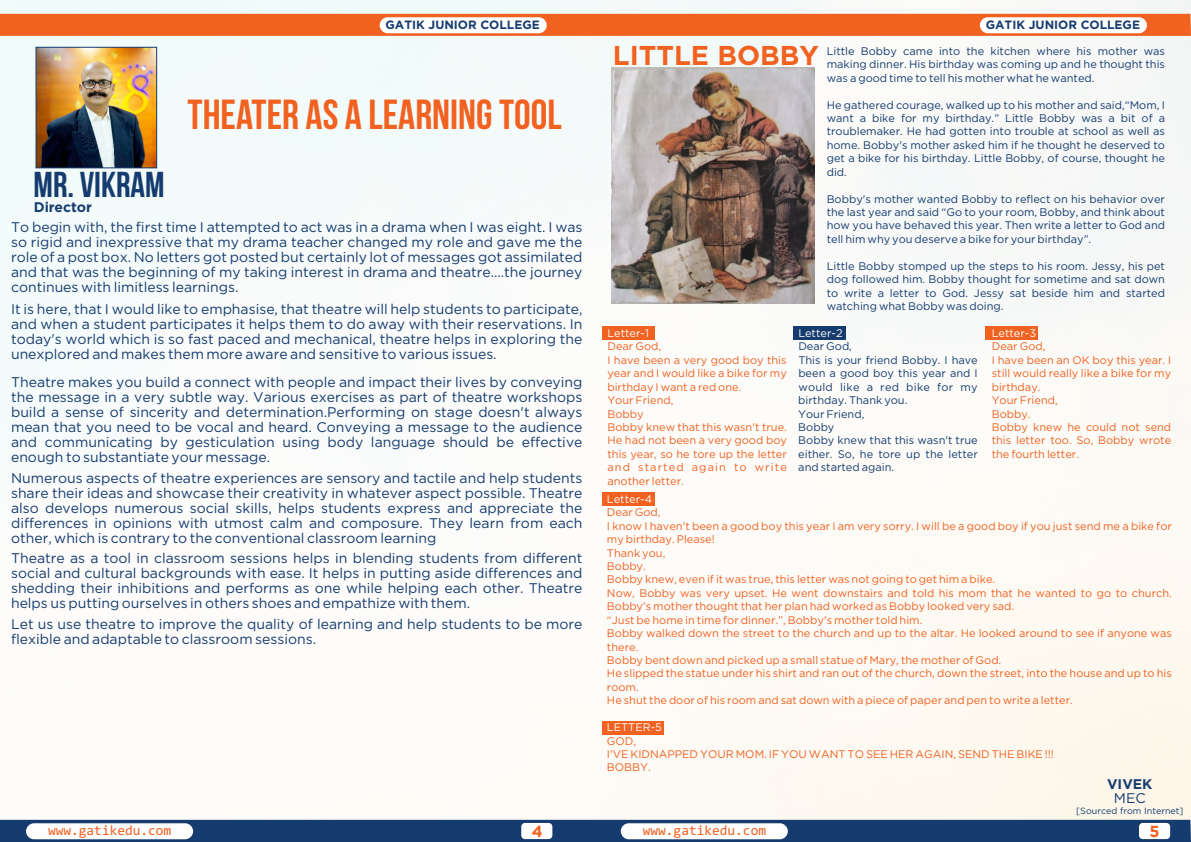
<style>
.page{position:relative;width:1191px;height:842px;background:#fff}
.page>*{position:absolute;margin:0;border:0;box-sizing:border-box;transform-origin:0 0}
.t1{font:42px "Bebas Neue";color:#f16221}
.t2{font:36px "Bebas Neue";color:#163c6f}
.t3{font:700 27.2px "Gotham";color:#f16221}
.t4{font:700 16px "Gotham";color:#f16221}
.t5{font:14px/15px "Gotham";color:#163c6f;text-align:justify}
.t6{font:14px "Consolas";color:#f16221}
.t7{font:700 14px "Gotham";color:#163c6f}
.t8{font:700 12px "Gotham";color:#163c6f}
.t9{font:11px/13.4px "Gotham";color:#f16221}
.t10{font:11px/13.4px "Gotham";color:#163c6f;text-align:justify}
.t11{font:11px "Gotham";color:#fff}
.t12{font:9px "Gotham";color:#163c6f}
</style>
<div class="page">
<img style="left:0;top:0;width:1191px;height:820px">
<svg style="left:0;top:14px;width:1191px;height:22px;background:#f16323"></svg>
<div style="left:0;top:820px;width:1191px;height:22px;background:#163c6f"></div>
<div style="left:380px;top:17px;width:167px;height:16px;background:#fff;border-radius:8px"></div>
<div style="left:26px;top:823px;width:167px;height:16px;background:#fff;border-radius:8px"></div>
<div style="left:621px;top:823px;width:167px;height:16px;background:#fff;border-radius:8px"></div>
<div style="left:980px;top:17px;width:167px;height:16px;background:#fff;border-radius:8px"></div>
<div style="left:602px;top:721px;width:61px;height:13px;background:#f16221"></div>
<div style="left:602px;top:492px;width:52px;height:13px;background:#f16221"></div>
<div style="left:985px;top:326px;width:52px;height:13px;background:#f16221"></div>
<div style="left:602px;top:326px;width:52px;height:13px;background:#f16221"></div>
<div style="left:793px;top:326px;width:52px;height:13px;background:#163c6f"></div>
<img style="left:38px;top:49px;width:117px;height:117px">
<div style="left:36px;top:47px;width:121px;height:121px;border:1px solid #163c6f"></div>
<img style="left:612px;top:68px;width:203px;height:235px">
<div style="left:521px;top:823px;width:31px;height:16px;background:#fff;border-radius:4px"></div>
<div style="left:1139px;top:823px;width:31px;height:16px;background:#fff;border-radius:4px"></div>
<p class="t8" style="left:385px;top:20px;width:156px">GATIK JUNIOR COLLEGE</p>
<p class="t8" style="left:985px;top:20px;width:156px">GATIK JUNIOR COLLEGE</p>
<h2 class="t2" style="left:34px;top:172px;width:133px">MR. VIKRAM</h2>
<p class="t7" style="left:34px;top:201px;width:60px">Director</p>
<h1 class="t1" style="left:187px;top:99px;width:376px">THEATER AS A LEARNING TOOL</h1>
<p class="t5" style="left:11px;top:221px;width:573px">To begin with, the first time I attempted to act was in a drama when I was eight. I was so rigid and inexpressive that my drama teacher changed my role and gave me the role of a post box. No letters got posted but certainly lot of messages got assimilated and that was the beginning of my taking interest in drama and theatre….the journey continues with limitless learnings.</p>
<p class="t5" style="left:11px;top:303px;width:573px">It is here, that I would like to emphasise, that theatre will help students to participate, and when a student participates it helps them to do away with their reservations. In today's world which is so fast paced and mechanical, theatre helps in exploring the unexplored and makes them more aware and sensitive to various issues.</p>
<p class="t5" style="left:11px;top:376px;width:573px">Theatre makes you build a connect with people and impact their lives by conveying the message in a very subtle way. Various exercises as part of theatre workshops build a sense of sincerity and determination.Performing on stage doesn't always mean that you need to be vocal and heard. Conveying a message to the audience and communicating by gesticulation using body language should be effective enough to substantiate your message.</p>
<p class="t5" style="left:11px;top:471px;width:573px">Numerous aspects of theatre experiences are sensory and tactile and help students share their ideas and showcase their creativity in whatever aspect possible. Theatre also develops numerous social skills, helps students express and appreciate the differences in opinions with utmost calm and composure. They learn from each other, which is contrary to the conventional classroom learning</p>
<p class="t5" style="left:11px;top:552px;width:573px">Theatre as a tool in classroom sessions helps in blending students from different social and cultural backgrounds with ease. It helps in putting aside differences and shedding their inhibitions and performs as one while helping each other. Theatre helps us putting ourselves in others shoes and empathize with them.</p>
<p class="t5" style="left:11px;top:617px;width:573px">Let us use theatre to improve the quality of learning and help students to be more flexible and adaptable to classroom sessions.</p>
<h3 class="t3" style="left:613px;top:43px;width:208px">LITTLE BOBBY</h3>
<p class="t10" style="left:826px;top:45px;width:340px">Little Bobby came into the kitchen where his mother was making dinner. His birthday was coming up and he thought this was a good time to tell his mother what he wanted.</p>
<p class="t10" style="left:826px;top:99px;width:340px">He gathered courage, walked up to his mother and said,“Mom, I want a bike for my birthday.” Little Bobby was a bit of a troublemaker. He had gotten into trouble at school as well as home. Bobby's mother asked him if he thought he deserved to get a bike for his birthday. Little Bobby, of course, thought he did.</p>
<p class="t10" style="left:826px;top:193px;width:340px">Bobby's mother wanted Bobby to reflect on his behavior over the last year and said “Go to your room, Bobby, and think about how you have behaved this year. Then write a letter to God and tell him why you deserve a bike for your birthday”.</p>
<p class="t10" style="left:826px;top:260px;width:340px">Little Bobby stomped up the steps to his room. Jessy, his pet dog followed him. Bobby thought for sometime and sat down to write a letter to God. Jessy sat beside him and started watching what Bobby was doing.</p>
<p class="t11" style="left:607px;top:329px;width:43px">Letter-1</p>
<p class="t9" style="left:607px;top:341px;width:181px">Dear God,<br>I have been a very good boy this year and I would like a bike for my birthday I want a red one.<br>Your Friend,<br>Bobby<br>Bobby knew that this wasn't true.<br>He had not been a very good boy this year, so he tore up the letter and started again to write another letter.</p>
<p class="t11" style="left:798px;top:329px;width:46px">Letter-2</p>
<p class="t10" style="left:798px;top:341px;width:181px;text-align:left">Dear God,<br>This is your friend Bobby. I have been a good boy this year and I would like a red bike for my birthday. Thank you.<br>Your Friend,<br>Bobby<br>Bobby knew that this wasn't true either. So, he tore up the letter and started again.</p>
<p class="t11" style="left:991px;top:329px;width:46px">Letter-3</p>
<p class="t9" style="left:991px;top:341px;width:181px">Dear God,<br>I have been an OK boy this year. I still would really like a bike for my birthday.<br>Your Friend,<br>Bobby.<br>Bobby knew he could not send this letter too. So, Bobby wrote the fourth letter.</p>
<p class="t11" style="left:607px;top:495px;width:47px">Letter-4</p>
<p class="t9" style="left:607px;top:506px;width:566px">Dear God,<br>I know I haven't been a good boy this year I am very sorry. I will be a good boy if you just send me a bike for my birthday. Please!<br>Thank you,<br>Bobby.<br>Bobby knew, even if it was true, this letter was not going to get him a bike.<br>Now, Bobby was very upset. He went downstairs and told his mom that he wanted to go to church.<br>Bobby's mother thought that her plan had worked as Bobby looked very sad.<br>“Just be home in time for dinner.”, Bobby's mother told him.<br>Bobby walked down the street to the church and up to the altar. He looked around to see if anyone was there.<br>Bobby bent down and picked up a small statue of Mary, the mother of God.<br>He slipped the statue under his shirt and ran out of the church, down the street, into the house and up to his room.<br>He shut the door of his room and sat down with a piece of paper and pen to write a letter.</p>
<p class="t11" style="left:607px;top:723px;width:56px">LETTER-5</p>
<p class="t9" style="left:607px;top:735px;width:448px">GOD,<br>I'VE KIDNAPPED YOUR MOM. IF YOU WANT TO SEE HER AGAIN, SEND THE BIKE !!!<br>BOBBY.</p>
<p class="t7" style="left:1107px;top:777px;width:47px">VIVEK</p>
<p class="t5" style="left:1113px;top:792px;width:33px">MEC</p>
<p class="t12" style="left:1076px;top:807px;width:109px">[Sourced from Internet]</p>
<p class="t6" style="left:48px;top:824px;width:125px">www.gatikedu.com</p>
<p class="t6" style="left:643px;top:824px;width:125px">www.gatikedu.com</p>
<p class="t4" style="left:532px;top:824px;width:13px">4</p>
<p class="t4" style="left:1149px;top:824px;width:12px">5</p>
</div>
